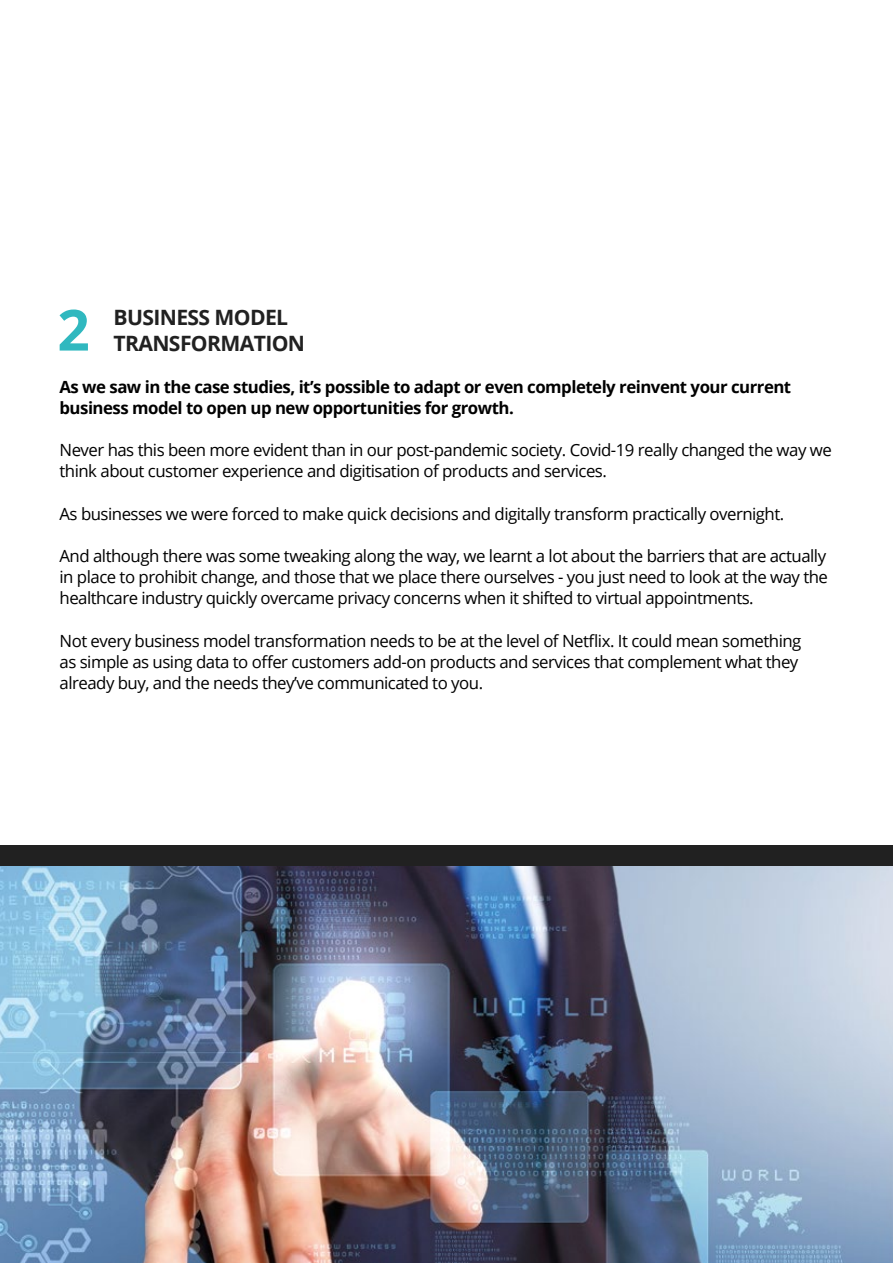
<style>
.page{position:relative;width:893px;height:1263px;background:#fff}
.page>*{position:absolute;margin:0;border:0;box-sizing:border-box;transform-origin:0 0}
.t1{font:700 56.7px "Open Sans";color:#30b8bf}
.t2{font:700 21.15px/25.3px "Open Sans";letter-spacing:-.03em;color:#212121}
.t3{font:16.8px/21.1px "Open Sans";letter-spacing:-.03em;color:#000}
.t4{font:700 16.8px/21.1px "Open Sans";letter-spacing:-.03em;color:#000}
</style>
<div class="page">
<img style="left:0;top:866px;width:893px;height:397px">
<div style="left:0;top:845px;width:893px;height:21px;background:#212121"></div>
<h1 class="t1" style="left:57px;top:290px;width:34px">2</h1>
<p class="t2" style="left:114px;top:304px;width:193px">BUSINESS MODEL<br>TRANSFORMATION</p>
<p class="t4" style="left:60px;top:376px;width:733px">As we saw in the case studies, it’s possible to adapt or even completely reinvent your current business model to open up new opportunities for growth.</p>
<p class="t3" style="left:60px;top:439px;width:774px">Never has this been more evident than in our post-pandemic society. Covid-19 really changed the way we think about customer experience and digitisation of products and services.</p>
<p class="t3" style="left:60px;top:503px;width:726px">As businesses we were forced to make quick decisions and digitally transform practically overnight.</p>
<p class="t3" style="left:60px;top:545px;width:770px;text-align:justify">And although there was some tweaking along the way, we learnt a lot about the barriers that are actually in place to prohibit change, and those that we place there ourselves - you just need to look at the way the healthcare industry quickly overcame privacy concerns when it shifted to virtual appointments.</p>
<p class="t3" style="left:60px;top:630px;width:743px">Not every business model transformation needs to be at the level of Netflix. It could mean something as simple as using data to offer customers add-on products and services that complement what they already buy, and the needs they’ve communicated to you.</p>
</div>
